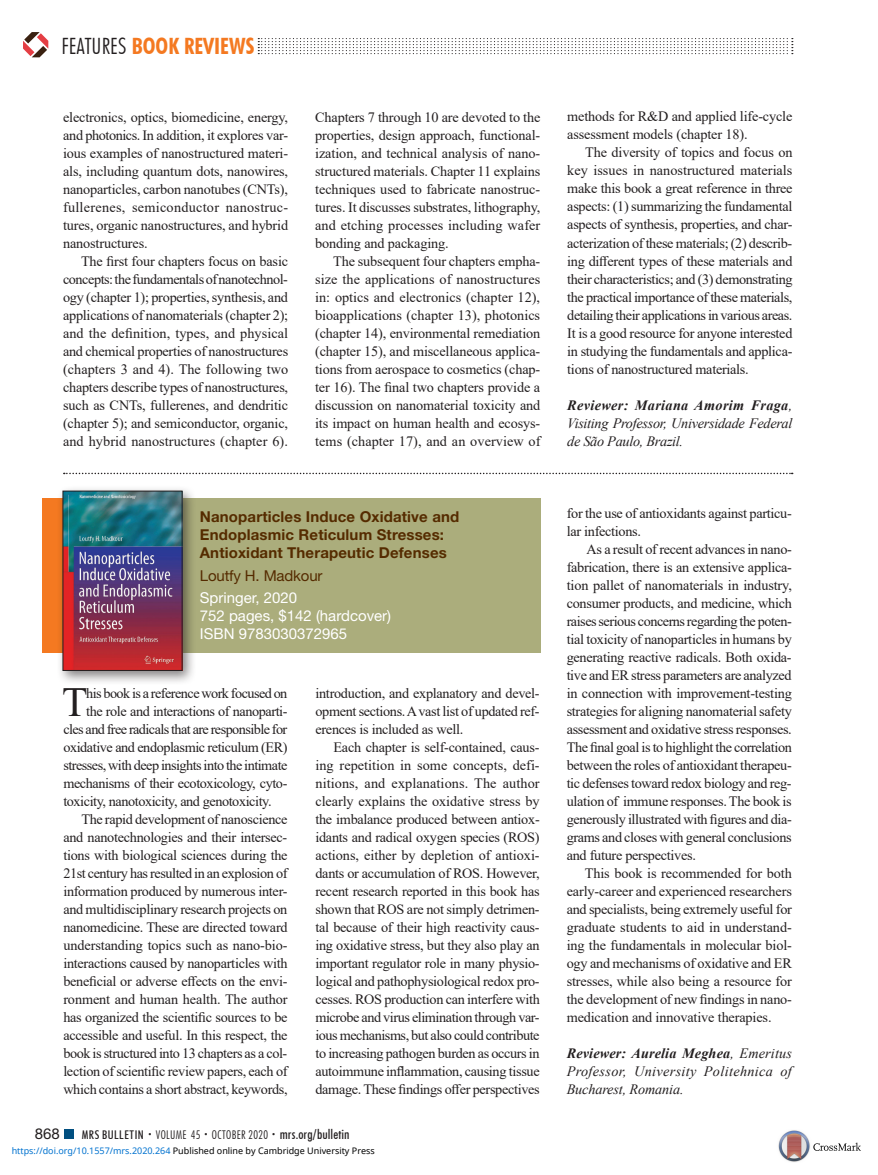
<style>
.page{position:relative;width:878px;height:1175px;background:#fff}
.page>*{position:absolute;margin:0;border:0;box-sizing:border-box;transform-origin:0 0}
.t1{font:41.4px "Times New Roman";color:#231f20}
.t2{font:700 condensed 22.5px "Futura BT";color:#f47921}
.t3{font:700 15px/18px "Helvetica Neue LT Std";letter-spacing:.01em;color:#552b00}
.t4{font:15px/18px "Helvetica Neue LT Std";color:#fff}
.t5{font:15px "Helvetica Neue LT Std";letter-spacing:-.01em;color:#552b00}
.t6{font:15px "Helvetica Neue LT Std";color:#231f20}
.t7{font:14.25px/18px "Times New Roman";letter-spacing:-.02em;color:#231f20;text-align:justify}
.t8{font:italic 14.25px/18px "Times New Roman";letter-spacing:-.02em;color:#231f20;text-align:justify}
.t9{font:14.25px "Times New Roman";letter-spacing:-.04em;color:#231f20}
.t10{font:300 condensed 12px "Futura BT";letter-spacing:.03em;color:#231f20}
.t11{font:9px "Noto Sans";color:#000}
.s1{font-weight:300;color:#231f20}
.s2{font-weight:500}
.s3{font-size:7.5px}
.s4{font-weight:500;font-size:13.5px}
.s5{color:#0172cf}
.s6{font-weight:700}
</style>
<div class="page">
<svg style="left:23px;top:32px;width:25px;height:25px"></svg>
<svg style="left:258px;top:38px;width:534px;height:16px"></svg>
<div style="left:64px;top:1129px;width:9px;height:9px;background:#014f80"></div>
<svg style="left:64px;top:472px;width:728px;height:2px"></svg>
<div style="left:42px;top:498px;width:90px;height:155px;background:#f47921"></div>
<div style="left:108px;top:498px;width:432px;height:155px;background:#abad7c"></div>
<div style="left:57px;top:485px;width:140px;height:200px;background:#231f20;opacity:.55"></div>
<img style="left:65px;top:492px;width:115px;height:177px">
<div style="left:63px;top:490px;width:119px;height:181px;border:1px solid #231f20"></div>
<img style="left:778px;top:1130px;width:83px;height:32px">
<h2 class="t2" style="left:62px;top:32px;width:194px"><span class="s1">FEATURES</span> BOOK REVIEWS</h2>
<p class="t7" style="left:63px;top:107px;width:227px">electronics, optics, biomedicine, energy, and photonics. In addition, it explores var&shy;ious examples of nanostructured materi&shy;als, including quantum dots, nanowires, nanoparticles, carbon nanotubes (CNTs), fullerenes, semiconductor nanostruc&shy;tures, organic nanostructures, and hybrid nanostructures.</p>
<p class="t7" style="left:63px;top:251px;width:227px;text-indent:18px">The first four chapters focus on basic concepts: the fundamentals of nanotechnol&shy;ogy (chapter 1); properties, synthesis, and applications of nanomaterials (chapter 2); and the definition, types, and physical and chemical properties of nanostructures (chapters 3 and 4). The following two chapters describe types of nanostructures, such as CNTs, fullerenes, and dendritic (chapter 5); and semiconductor, organic, and hybrid nanostructures (chapter 6).</p>
<p class="t7" style="left:315px;top:107px;width:227px">Chapters 7 through 10 are devoted to the properties, design approach, functional&shy;ization, and technical analysis of nano&shy;structured materials. Chapter 11 explains techniques used to fabricate nanostruc&shy;tures. It discusses substrates, lithography, and etching processes including wafer bonding and packaging.</p>
<p class="t7" style="left:315px;top:251px;width:227px;text-indent:18px">The subsequent four chapters empha&shy;size the applications of nanostructures in: optics and electronics (chapter 12), bioapplications (chapter 13), photonics (chapter 14), environmental remediation (chapter 15), and miscellaneous applica&shy;tions from aerospace to cosmetics (chap&shy;ter 16). The final two chapters provide a discussion on nanomaterial toxicity and its impact on human health and ecosys&shy;tems (chapter 17), and an overview of</p>
<p class="t3" style="left:200px;top:507px;width:261px">Nanoparticles Induce Oxidative and<br>Endoplasmic Reticulum Stresses:<br>Antioxidant Therapeutic Defenses</p>
<p class="t5" style="left:200px;top:566px;width:124px">Loutfy H. Madkour</p>
<p class="t4" style="left:200px;top:589px;width:193px">Springer, 2020<br>752 pages, $142 (hardcover)<br>ISBN 9783030372965</p>
<h1 class="t1" style="left:62px;top:672px;width:27px">T</h1>
<p class="t9" style="left:86px;top:683px;width:203px">his book is a reference work focused on</p>
<p class="t7" style="left:86px;top:701px;width:203px">the role and interactions of nanoparti-</p>
<p class="t9" style="left:63px;top:719px;width:225px">cles and free radicals that are responsible for</p>
<p class="t7" style="left:63px;top:737px;width:226px">oxidative and endoplasmic reticulum (ER)</p>
<p class="t7" style="left:63px;top:755px;width:225px">stresses, with deep insights into the intimate</p>
<p class="t7" style="left:63px;top:773px;width:225px">mechanisms of their ecotoxicology, cyto-</p>
<p class="t7" style="left:63px;top:791px;width:210px">toxicity, nanotoxicity, and genotoxicity.</p>
<p class="t7" style="left:81px;top:809px;width:207px">The rapid development of nanoscience</p>
<p class="t7" style="left:63px;top:827px;width:225px">and nanotechnologies and their intersec-</p>
<p class="t7" style="left:63px;top:845px;width:226px">tions with biological sciences during the</p>
<p class="t7" style="left:63px;top:863px;width:225px">21st century has resulted in an explosion of</p>
<p class="t7" style="left:63px;top:881px;width:226px">information produced by numerous inter-</p>
<p class="t7" style="left:63px;top:899px;width:225px">and multidisciplinary research projects on</p>
<p class="t7" style="left:63px;top:917px;width:226px">nanomedicine. These are directed toward</p>
<p class="t7" style="left:63px;top:935px;width:226px">understanding topics such as nano-bio-</p>
<p class="t7" style="left:63px;top:953px;width:226px">interactions caused by nanoparticles with</p>
<p class="t7" style="left:63px;top:971px;width:226px">beneficial or adverse effects on the envi-</p>
<p class="t7" style="left:63px;top:989px;width:226px">ronment and human health. The author</p>
<p class="t7" style="left:63px;top:1007px;width:226px">has organized the scientific sources to be</p>
<p class="t7" style="left:63px;top:1025px;width:226px">accessible and useful. In this respect, the</p>
<p class="t7" style="left:63px;top:1043px;width:225px">book is structured into 13 chapters as a col-</p>
<p class="t7" style="left:63px;top:1061px;width:226px">lection of scientific review papers, each of</p>
<p class="t7" style="left:63px;top:1079px;width:226px">which contains a short abstract, keywords,</p>
<p class="t7" style="left:315px;top:683px;width:226px">introduction, and explanatory and devel&shy;opment sections. A vast list of updated ref&shy;erences is included as well.</p>
<p class="t7" style="left:315px;top:737px;width:226px;text-indent:18px">Each chapter is self-contained, caus&shy;ing repetition in some concepts, defi&shy;nitions, and explanations. The author clearly explains the oxidative stress by the imbalance produced between antiox&shy;idants and radical oxygen species (ROS) actions, either by depletion of antioxi&shy;dants or accumulation of ROS. However, recent research reported in this book has shown that ROS are not simply detrimen&shy;tal because of their high reactivity caus&shy;ing oxidative stress, but they also play an important regulator role in many physio&shy;logical and pathophysiological redox pro&shy;cesses. ROS production can interfere with microbe and virus elimination through var&shy;ious mechanisms, but also could contribute to increasing pathogen burden as occurs in autoimmune inflammation, causing tissue damage. These findings offer perspectives</p>
<p class="t6" style="left:35px;top:1124px;width:27px">868</p>
<p class="t10" style="left:82px;top:1127px;width:269px"><span class="s2">MRS BULLETIN</span> <span class="s3">•</span> VOLUME 45 <span class="s3">•</span> OCTOBER 2020 <span class="s3">•</span> <span class="s4">mrs.org/bulletin</span></p>
<p class="t11" style="left:12px;top:1143px;width:364px"><span class="s5">https://doi.org/10.1557/mrs.2020.264</span> Published online by Cambridge University Press</p>
<p class="t7" style="left:567px;top:107px;width:227px">methods for R&amp;D and applied life-cycle assessment models (chapter 18).</p>
<p class="t7" style="left:567px;top:143px;width:227px;text-indent:18px">The diversity of topics and focus on key issues in nanostructured materials make this book a great reference in three aspects: (1) summarizing the fundamental aspects of synthesis, properties, and char&shy;acterization of these materials; (2) describ&shy;ing different types of these materials and their characteristics; and (3) demonstrating the practical importance of these materials, detailing their applications in various areas.<br>It is a good resource for anyone interested in studying the fundamentals and applica&shy;tions of nanostructured materials.</p>
<p class="t8" style="left:567px;top:395px;width:227px"><span class="s6">Reviewer: Mariana Amorim Fraga</span>, Visiting Professor, Universidade Federal de São Paulo, Brazil.</p>
<p class="t7" style="left:566px;top:503px;width:227px">for the use of antioxidants against particu&shy;lar infections.</p>
<p class="t7" style="left:566px;top:539px;width:227px;text-indent:20px">As a result of recent advances in nano&shy;fabrication, there is an extensive applica&shy;tion pallet of nanomaterials in industry, consumer products, and medicine, which raises serious concerns regarding the poten&shy;tial toxicity of nanoparticles in humans by generating reactive radicals. Both oxida&shy;tive and ER stress parameters are analyzed in connection with improvement-testing strategies for aligning nanomaterial safety assessment and oxidative stress responses.<br>The final goal is to highlight the correlation between the roles of antioxidant therapeu&shy;tic defenses toward redox biology and reg&shy;ulation of immune responses. The book is generously illustrated with figures and dia&shy;grams and closes with general conclusions and future perspectives.</p>
<p class="t7" style="left:566px;top:863px;width:227px;text-indent:18px">This book is recommended for both early-career and experienced researchers and specialists, being extremely useful for graduate students to aid in understand&shy;ing the fundamentals in molecular biol&shy;ogy and mechanisms of oxidative and ER stresses, while also being a resource for the development of new findings in nano&shy;medication and innovative therapies.</p>
<p class="t8" style="left:566px;top:1043px;width:227px"><span class="s6">Reviewer: Aurelia Meghea</span>, Emeritus Professor, University Politehnica of Bucharest, Romania.</p>
</div>
